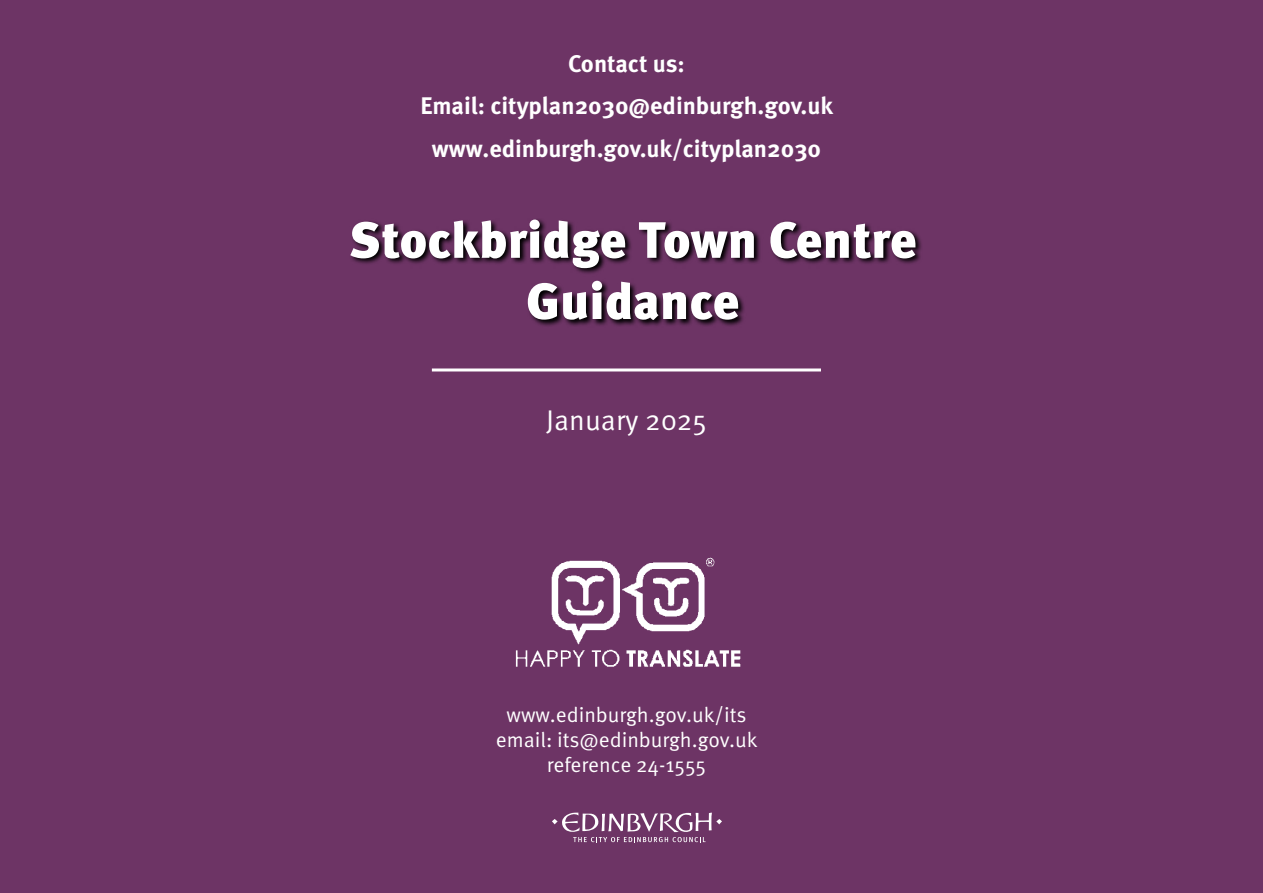
<style>
.page{position:relative;width:1263px;height:893px;background:#6d3465}
.page>*{position:absolute;margin:0;border:0;box-sizing:border-box;transform-origin:0 0}
.t1{font:900 51px/61.2px "Meta Pro";color:#fff;text-align:center}
.t2{font:28.5px "Meta Pro Norm";color:#fff}
.t3{font:700 24px/42.3px "Meta Pro";color:#fff;text-align:center}
.t4{font:21px/25.2px "Meta Pro Norm";color:#fff;text-align:center}
</style>
<div class="page">
<hr style="left:432px;top:368px;width:389px;height:3px;background:#fff">
<svg style="left:351px;top:219px;width:570px;height:107px"></svg>
<img style="left:515px;top:558px;width:226px;height:109px">
<svg style="left:552px;top:812px;width:170px;height:30px"></svg>
<p class="t3" style="left:420px;top:41px;width:414px">Contact us:<br>Email: cityplan2030@edinburgh.gov.uk www.edinburgh.gov.uk/cityplan2030</p>
<h1 class="t1" style="left:349px;top:207px;width:570px">Stockbridge Town Centre<br>Guidance</h1>
<p class="t2" style="left:546px;top:399px;width:162px">January 2025</p>
<p class="t4" style="left:496px;top:701px;width:263px">www.edinburgh.gov.uk/its email: its@edinburgh.gov.uk reference 24-1555</p>
</div>
